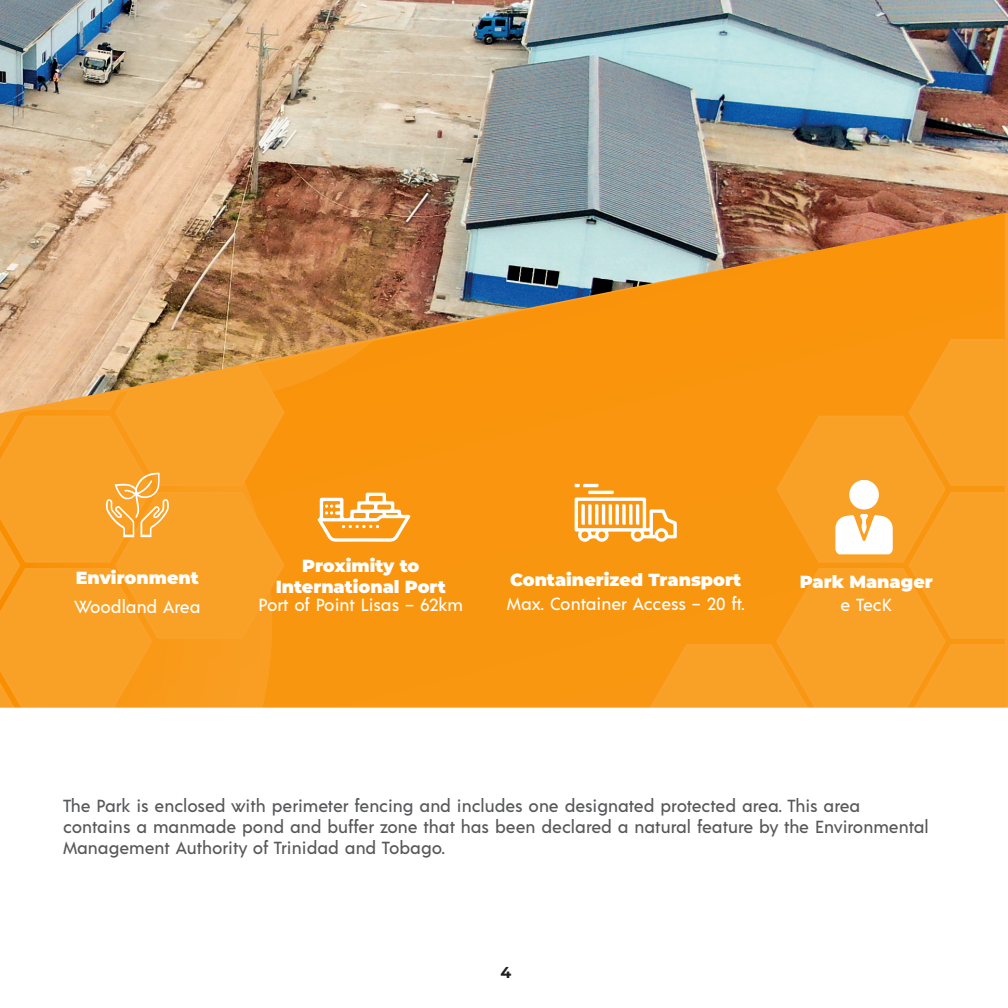
<style>
.page{position:relative;width:1008px;height:1008px;background:#fff}
.page>*{position:absolute;margin:0;border:0;box-sizing:border-box;transform-origin:0 0}
.t1{font:500 17.5px/21px "Acre";color:#57585a}
.t2{font:900 17.5px "Montserrat";color:#fff}
.t3{font:500 17.5px "Acre";color:#fff}
.t4{font:700 15.75px "Montserrat";color:#231f20}
</style>
<div class="page">
<img style="left:0;top:0;width:1008px;height:212px">
<svg style="left:0;top:212px;width:1008px;height:496px;background:#d4ad85"></svg>
<img style="left:198px;top:213px;width:807px;height:495px">
<img style="left:182px;top:341px;width:191px;height:58px">
<svg style="left:0;top:365px;width:285px;height:343px;background:#f6a02a"></svg>
<svg style="left:318px;top:493px;width:92px;height:49px"></svg>
<svg style="left:574px;top:339px;width:431px;height:369px;background:#f99d20"></svg>
<p class="t2" style="left:76px;top:565px;width:125px">Environment</p>
<p class="t3" style="left:74px;top:595px;width:128px">Woodland Area</p>
<p class="t2" style="left:302px;top:553px;width:119px">Proximity to</p>
<p class="t2" style="left:276px;top:574px;width:172px">International Port</p>
<p class="t3" style="left:259px;top:593px;width:206px">Port of Point Lisas – 62km</p>
<p class="t2" style="left:510px;top:567px;width:233px">Containerized Transport</p>
<p class="t3" style="left:507px;top:591px;width:239px">Max. Container Access – 20 ft.</p>
<p class="t2" style="left:800px;top:569px;width:134px">Park Manager</p>
<p class="t3" style="left:841px;top:593px;width:53px">e TecK</p>
<p class="t1" style="left:63px;top:794px;width:867px">The Park is enclosed with perimeter fencing and includes one designated protected area. This area contains a manmade pond and buffer zone that has been declared a natural feature by the Environmental<br>Management Authority of Trinidad and Tobago.</p>
<p class="t4" style="left:500px;top:961px;width:12px">4</p>
</div>
